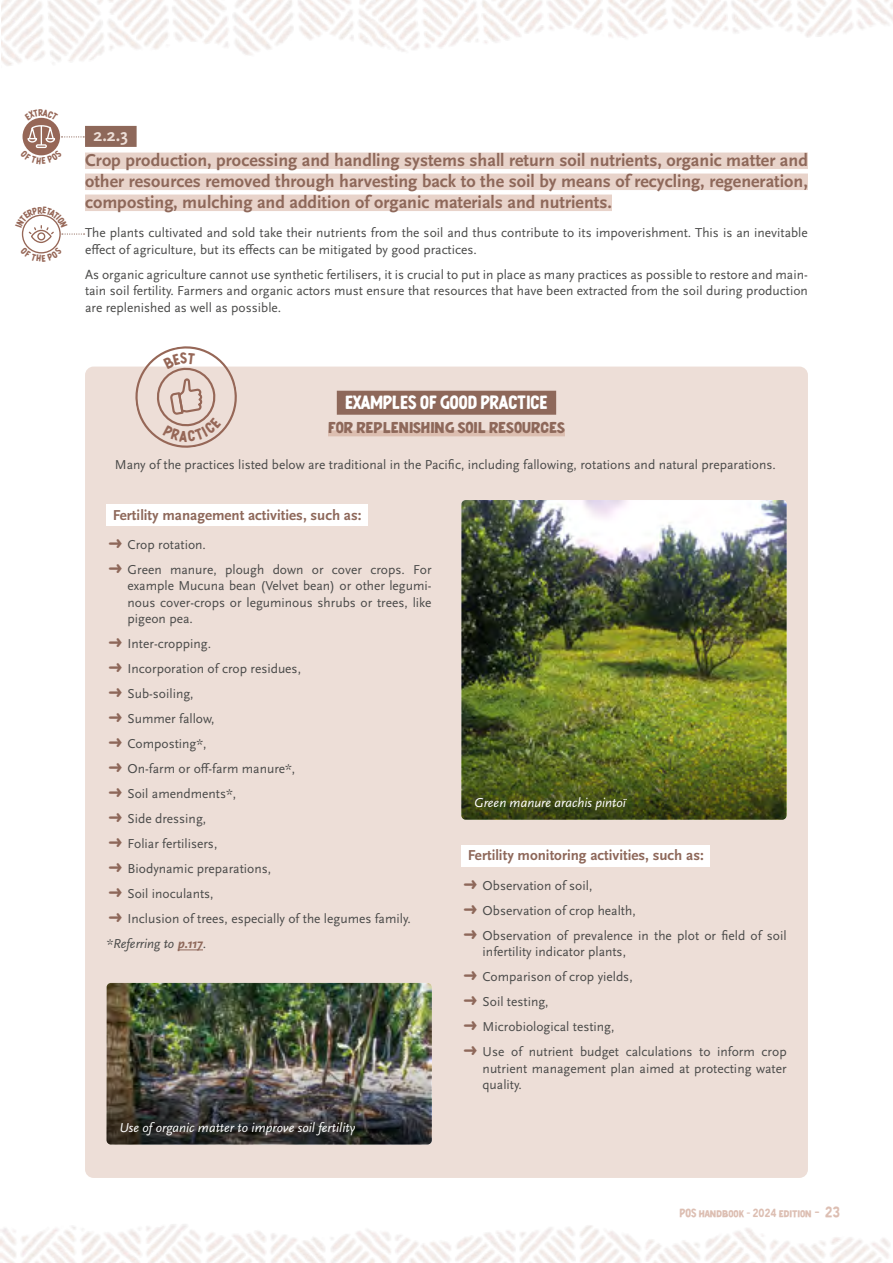
<style>
.page{position:relative;width:893px;height:1263px;background:#fff}
.page>*{position:absolute;margin:0;border:0;box-sizing:border-box;transform-origin:0 0}
.t1{font:700 18px/21px "Scala Sans Pro";color:#8e685a;text-align:justify}
.t2{font:700 18px "Scala Sans Pro";color:#edded7}
.t3{font:16.5px "Hoeflers";color:#8e685a}
.t4{font:16.5px "Hoeflers";color:#fff}
.t5{font:700 15px "Scala Sans Pro";color:#8e685a}
.t6{font:13.5px/25px "Scala Sans Pro";color:#4a4a49}
.t7{font:italic 13.5px "Scala Sans Pro";color:#fff}
.t8{font:10.5px "Hoeflers";color:#c69480}
.s1{font-family:"Monotype Sorts";font-size:15px;color:#8e685a}
.s2{font-style:italic}
.s3{font-weight:700;font-style:italic;color:#8e685a}
.s4{font-size:13.5px}
</style>
<div class="page">
<img style="left:1px;top:0;width:892px;height:126px">
<img style="left:0;top:1224px;width:890px;height:39px">
<div style="left:85px;top:367px;width:723px;height:811px;background:#edded7;border-radius:9px"></div>
<div style="left:337px;top:391px;width:219px;height:24px;background:#8e685a"></div>
<div style="left:328px;top:430px;width:237px;height:6px;background:#dcbeb0"></div>
<div style="left:85px;top:126px;width:52px;height:21px;background:#8e685a"></div>
<div style="left:85px;top:153px;width:723px;height:16px;background:#e8d3ca"></div>
<div style="left:85px;top:174px;width:723px;height:16px;background:#e8d3ca"></div>
<div style="left:85px;top:195px;width:527px;height:16px;background:#e8d3ca"></div>
<div style="left:106px;top:505px;width:262px;height:21px;background:#fff"></div>
<svg style="left:178px;top:949px;width:25px;height:1px"></svg>
<div style="left:461px;top:846px;width:249px;height:21px;background:#fff"></div>
<img style="left:461px;top:500px;width:326px;height:318px">
<img style="left:461px;top:735px;width:325px;height:85px">
<img style="left:107px;top:983px;width:325px;height:76px">
<img style="left:107px;top:1059px;width:325px;height:85px">
<div style="left:22px;top:215px;width:39px;height:38px;border:1px solid #966757;border-radius:50%"></div>
<div style="left:37px;top:232px;width:8px;height:8px;border:1px solid #966757;border-radius:50%"></div>
<div style="left:31px;top:230px;width:21px;height:13px;border:1px solid #966757;border-radius:50%"></div>
<svg style="left:130px;top:346px;width:110px;height:102px"></svg>
<svg style="left:21px;top:214px;width:64px;height:21px"></svg>
<svg style="left:27px;top:247px;width:29px;height:7px"></svg>
<svg style="left:20px;top:109px;width:64px;height:47px"></svg>
<h1 class="t2" style="left:94px;top:125px;width:36px">2.2.3</h1>
<p class="t1" style="left:85px;top:150px;width:724px">Crop production, processing and handling systems shall return soil nutrients, organic matter and other resources removed through harvesting back to the soil by means of recycling, regeneration, composting, mulching and addition of organic materials and nutrients.</p>
<p class="t6" style="left:85px;top:225px;width:724px;line-height:16.5px">The plants cultivated and sold take their nutrients from the soil and thus contribute to its impoverishment. This is an inevitable effect of agriculture, but its effects can be mitigated by good practices.</p>
<p class="t6" style="left:85px;top:266px;width:724px;line-height:16.5px;text-align:justify">As organic agriculture cannot use synthetic fertilisers, it is crucial to put in place as many practices as possible to restore and main&shy;tain soil fertility. Farmers and organic actors must ensure that resources that have been extracted from the soil during production are replenished as well as possible.</p>
<p class="t4" style="left:345px;top:391px;width:204px">EXAMPLES OF GOOD PRACTICE</p>
<p class="t3" style="left:328px;top:416px;width:238px">for replenishing soil resources</p>
<p class="t6" style="left:115px;top:452px;width:663px">Many of the practices listed below are traditional in the Pacific, including fallowing, rotations and natural preparations.</p>
<p class="t5" style="left:113px;top:506px;width:250px">Fertility management activities, such as:</p>
<p class="t6" style="left:108px;top:532px;width:325px"><span class="s1">«</span> Crop rotation.<br><span class="s1">«</span> Green manure, plough down or cover crops. For</p>
<p class="t6" style="left:128px;top:578px;width:306px;line-height:16.5px;text-align:justify">example Mucuna bean (Velvet bean) or other legumi&shy;nous cover-crops or leguminous shrubs or trees, like pigeon pea.</p>
<p class="t6" style="left:106px;top:631px;width:306px"><span class="s1">«</span> Inter-cropping.<br><span class="s1">«</span> Incorporation of crop residues,<br><span class="s1">«</span> Sub-soiling,<br><span class="s1">«</span> Summer fallow,<br><span class="s1">«</span> Composting*,<br><span class="s1">«</span> On-farm or off-farm manure*,<br><span class="s1">«</span> Soil amendments*,<br><span class="s1">«</span> Side dressing,<br><span class="s1">«</span> Foliar fertilisers,<br><span class="s1">«</span> Biodynamic preparations,<br><span class="s1">«</span> Soil inoculants,<br><span class="s1">«</span> Inclusion of trees, especially of the legumes family. <span class="s2">*Referring to</span> <span class="s3">p.117</span>.</p>
<p class="t7" style="left:119px;top:1119px;width:237px">Use of organic matter to improve soil fertility</p>
<p class="t7" style="left:474px;top:795px;width:153px">Green manure arachis pintoï</p>
<p class="t5" style="left:468px;top:847px;width:238px">Fertility monitoring activities, such as:</p>
<p class="t6" style="left:463px;top:873px;width:325px"><span class="s1">«</span> Observation of soil,<br><span class="s1">«</span> Observation of crop health,<br><span class="s1">«</span> Observation of prevalence in the plot or field of soil</p>
<p class="t6" style="left:463px;top:939px;width:325px;text-indent:19px">infertility indicator plants,<br><span class="s1">«</span> Comparison of crop yields,<br><span class="s1">«</span> Soil testing,<br><span class="s1">«</span> Microbiological testing,<br><span class="s1">«</span> Use of nutrient budget calculations to inform crop</p>
<p class="t6" style="left:483px;top:1060px;width:305px;line-height:16.5px">nutrient management plan aimed at protecting water quality.</p>
<p class="t8" style="left:679px;top:1206px;width:162px">POS handbook - 2024 edition <span class="s4">- 23</span></p>
</div>
